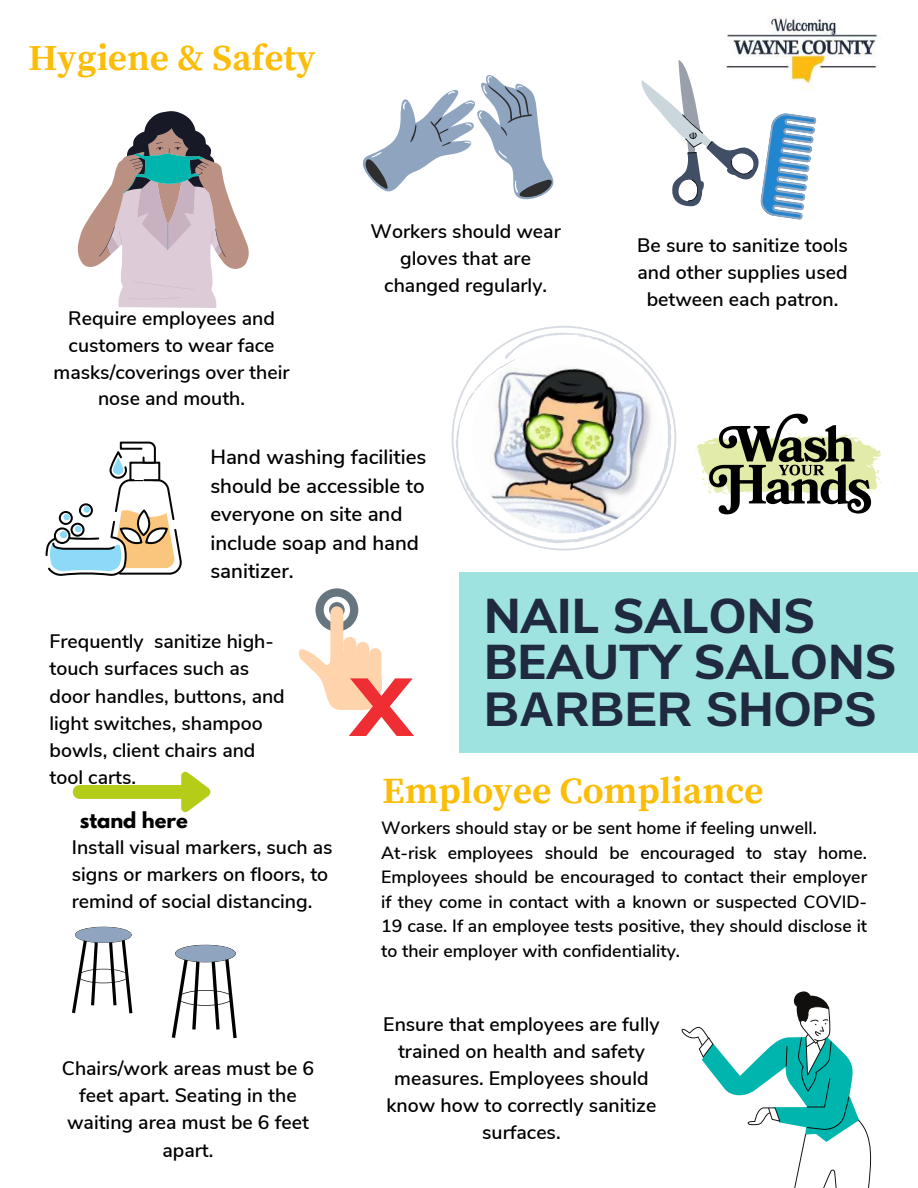
<style>
.page{position:relative;width:918px;height:1188px;background:#fff}
.page>*{position:absolute;margin:0;border:0;box-sizing:border-box;transform-origin:0 0}
.t1{font:700 117.75px "Nunito Sans";color:#ee2e32}
.t2{font:800 48.75px/45.9px "Nunito Sans";color:#1f2a40}
.t3{font:700 48.75px "Arimo";color:#1f2a40}
.t4{font:700 36.9px "Source Serif Pro";color:#fbbd08}
.t5{font:700 36.45px "Source Serif Pro";color:#fbbd08}
.t6{font:600 20.55px/28.3px "Nunito Sans";color:#000}
.t7{font:600 19.5px/27px "Nunito Sans";color:#000;text-align:center}
.t8{font:700 19.5px "League Spartan";color:#000}
.t9{font:600 17.7px/24.6px "Nunito Sans";color:#000}
</style>
<div class="page">
<div style="left:459px;top:573px;width:459px;height:180px;background:#9fe3e0"></div>
<svg style="left:451px;top:326px;width:226px;height:225px"></svg>
<svg style="left:456px;top:333px;width:215px;height:210px"></svg>
<img style="left:464px;top:336px;width:205px;height:205px">
<svg style="left:78px;top:111px;width:171px;height:197px"></svg>
<svg style="left:362px;top:75px;width:192px;height:125px"></svg>
<svg style="left:641px;top:60px;width:176px;height:160px"></svg>
<svg style="left:695px;top:414px;width:187px;height:100px"></svg>
<svg style="left:46px;top:442px;width:136px;height:134px"></svg>
<svg style="left:113px;top:458px;width:10px;height:17px"></svg>
<svg style="left:315px;top:588px;width:43px;height:43px"></svg>
<svg style="left:329px;top:602px;width:16px;height:16px"></svg>
<div style="left:330px;top:606px;width:13px;height:60px;background:#ffd3ab;border-radius:6px"></div>
<div style="left:343px;top:637px;width:13px;height:48px;background:#ffd3ab;border-radius:6px"></div>
<div style="left:356px;top:642px;width:13px;height:48px;background:#ffd3ab;border-radius:6px"></div>
<svg style="left:299px;top:649px;width:83px;height:61px"></svg>
<svg style="left:73px;top:772px;width:137px;height:40px"></svg>
<svg style="left:172px;top:945px;width:65px;height:93px"></svg>
<div style="left:175px;top:945px;width:61px;height:17px;background:#8ea4bf;border-radius:50%"></div>
<svg style="left:72px;top:927px;width:60px;height:86px"></svg>
<div style="left:75px;top:927px;width:56px;height:16px;background:#8ea4bf;border-radius:50%"></div>
<svg style="left:682px;top:991px;width:189px;height:197px"></svg>
<img style="left:722px;top:18px;width:156px;height:82px">
<h3 class="t5" style="left:29px;top:37px;width:289px">Hygiene &amp; Safety</h3>
<p class="t7" style="left:54px;top:304px;width:237px;line-height:26.5px">Require employees and customers to wear face masks/coverings over their nose and mouth.</p>
<p class="t7" style="left:371px;top:216px;width:192px">Workers should wear gloves that are changed regularly.</p>
<p class="t6" style="left:210px;top:442px;width:218px">Hand washing facilities should be accessible to everyone on site and include soap and hand sanitizer.</p>
<p class="t7" style="left:637px;top:231px;width:212px">Be sure to sanitize tools and other supplies used between each patron.</p>
<p class="t7" style="left:50px;top:627px;width:237px;text-align:left">Frequently sanitize high&shy;touch surfaces such as door handles, buttons, and light switches, shampoo bowls, client chairs and tool carts.</p>
<p class="t8" style="left:80px;top:804px;width:110px">stand here</p>
<p class="t7" style="left:72px;top:833px;width:262px;text-align:left">Install visual markers, such as signs or markers on floors, to remind of social distancing.</p>
<h1 class="t1" style="left:350px;top:609px;width:64px">x</h1>
<h2 class="t2" style="left:484px;top:591px;width:414px">NAIL SALONS<br>BEAUTY SALONS</h2>
<h2 class="t3" style="left:484px;top:682px;width:394px">BARBER SHOPS</h2>
<h3 class="t4" style="left:383px;top:769px;width:382px">Employee Compliance</h3>
<p class="t9" style="left:381px;top:814px;width:487px">Workers should stay or be sent home if feeling unwell.<br>At-risk employees should be encouraged to stay home.<br>Employees should be encouraged to contact their employer if they come in contact with a known or suspected COVID-19 case. If an employee tests positive, they should disclose it to their employer with confidentiality.</p>
<p class="t7" style="left:62px;top:1053px;width:254px">Chairs/work areas must be 6 feet apart. Seating in the waiting area must be 6 feet apart.</p>
<p class="t7" style="left:383px;top:1010px;width:278px">Ensure that employees are fully trained on health and safety measures. Employees should know how to correctly sanitize surfaces.</p>
</div>
